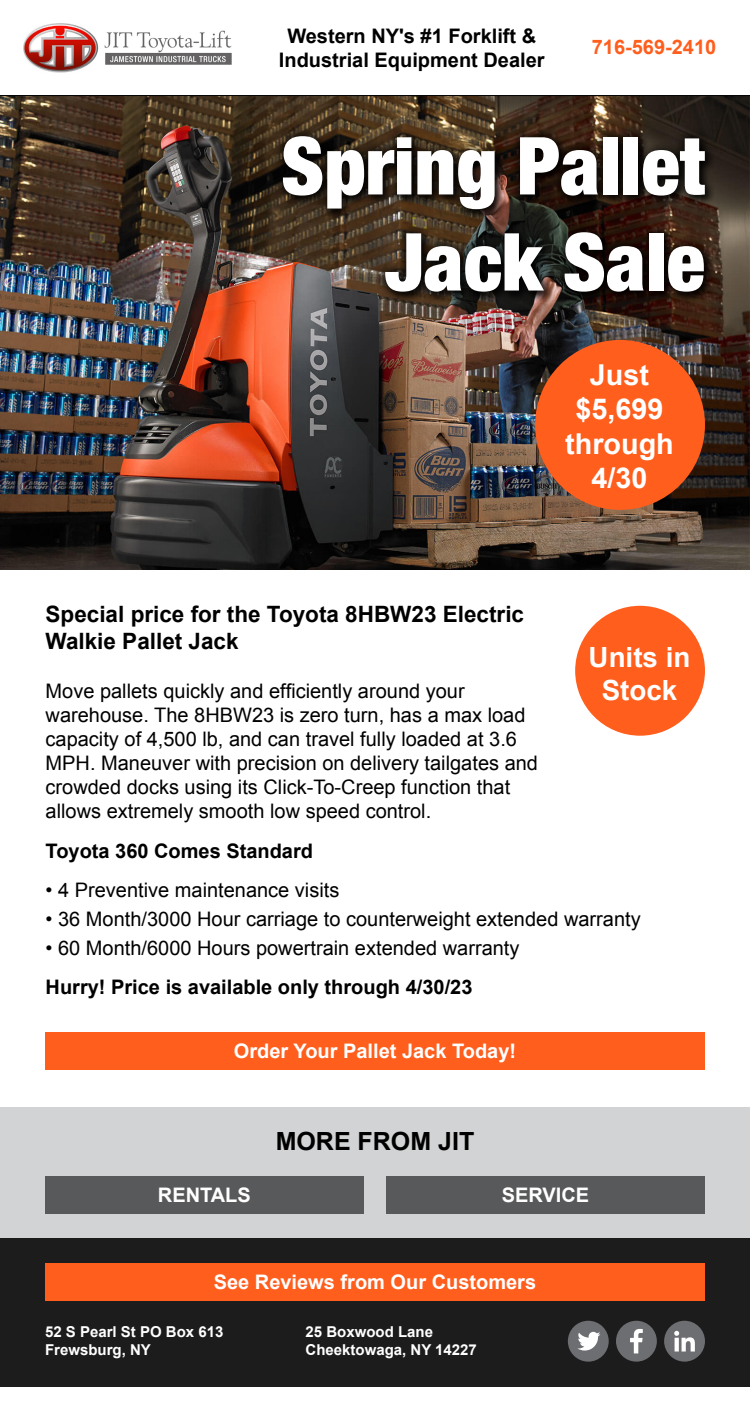
<style>
.page{position:relative;width:750px;height:1403px;background:#fff}
.page>*{position:absolute;margin:0;border:0;box-sizing:border-box;transform-origin:0 0}
.t1{font:900 condensed 80px/96px "Helvetica Neue LT Std";color:#fff;text-align:right}
.t2{font:700 28.75px/34.5px "Arial";color:#fff;text-align:center}
.t3{font:700 27.75px/33.4px "Arial";color:#fff;text-align:center}
.t4{font:700 25px "Arial";color:#000}
.t5{font:700 22.5px/27px "Arial";color:#000}
.t6{font:20px/24px "Arial";color:#000}
.t7{font:700 20px/24px "Arial";color:#000;text-align:center}
.t8{font:700 20px "Arial";color:#fff}
.t9{font:700 20px "Arial";color:#ff5e1d}
.t10{font:700 15px/18px "Arial";color:#fff}
</style>
<div class="page">
<img style="left:0;top:96px;width:750px;height:473px">
<div style="left:272px;top:125px;width:444px;height:177px;background:#000;opacity:.75"></div>
<div style="left:535px;top:340px;width:170px;height:170px;background:#ff5e1d;border-radius:50%"></div>
<div style="left:0;top:1106px;width:750px;height:132px;background:#d1d3d4"></div>
<div style="left:45px;top:1175px;width:319px;height:38px;background:#58595b"></div>
<div style="left:386px;top:1175px;width:319px;height:38px;background:#58595b"></div>
<img style="left:24px;top:24px;width:207px;height:48px">
<hr style="left:0;top:95px;width:750px;height:1px;background:#000">
<div style="left:45px;top:1031px;width:660px;height:38px;background:#ff5e1d"></div>
<div style="left:0;top:1238px;width:750px;height:148px;background:#1c1c1c"></div>
<div style="left:616px;top:1320px;width:41px;height:41px;background:#6d6e71;border-radius:50%"></div>
<svg style="left:630px;top:1328px;width:13px;height:25px"></svg>
<div style="left:568px;top:1320px;width:41px;height:41px;background:#6d6e71;border-radius:50%"></div>
<svg style="left:577px;top:1331px;width:23px;height:19px"></svg>
<div style="left:664px;top:1320px;width:41px;height:41px;background:#6d6e71;border-radius:50%"></div>
<svg style="left:674px;top:1330px;width:21px;height:21px"></svg>
<div style="left:45px;top:1263px;width:660px;height:37px;background:#ff5e1d"></div>
<div style="left:575px;top:605px;width:130px;height:130px;background:#ff5e1d;border-radius:50%"></div>
<p class="t7" style="left:279px;top:25px;width:267px">Western NY's #1 Forklift &amp;<br>Industrial Equipment Dealer</p>
<p class="t9" style="left:592px;top:34px;width:126px">716-569-2410</p>
<h1 class="t1" style="left:281px;top:117px;width:425px">Spring Pallet<br>Jack Sale</h1>
<h2 class="t2" style="left:565px;top:358px;width:110px">Just $5,699 through<br>4/30</h2>
<p class="t5" style="left:46px;top:601px;width:480px">Special price for the Toyota 8HBW23 Electric<br>Walkie Pallet Jack</p>
<p class="t6" style="left:46px;top:679px;width:494px">Move pallets quickly and efficiently around your warehouse. The 8HBW23 is zero turn, has a max load capacity of 4,500 lb, and can travel fully loaded at 3.6<br>MPH. Maneuver with precision on delivery tailgates and crowded docks using its Click-To-Creep function that allows extremely smooth low speed control.</p>
<h3 class="t3" style="left:589px;top:641px;width:103px">Units in<br>Stock</h3>
<p class="t7" style="left:46px;top:839px;width:269px">Toyota 360 Comes Standard</p>
<p class="t6" style="left:46px;top:878px;width:295px">• 4 Preventive maintenance visits</p>
<p class="t6" style="left:46px;top:907px;width:597px">• 36 Month/3000 Hour carriage to counterweight extended warranty</p>
<p class="t6" style="left:46px;top:936px;width:475px">• 60 Month/6000 Hours powertrain extended warranty</p>
<p class="t7" style="left:46px;top:975px;width:428px">Hurry! Price is available only through 4/30/23</p>
<p class="t8" style="left:234px;top:1037px;width:284px">Order Your Pallet Jack Today!</p>
<p class="t4" style="left:276px;top:1124px;width:200px">MORE FROM JIT</p>
<p class="t8" style="left:158px;top:1181px;width:94px">RENTALS</p>
<p class="t8" style="left:502px;top:1181px;width:89px">SERVICE</p>
<p class="t8" style="left:214px;top:1268px;width:324px">See Reviews from Our Customers</p>
<p class="t10" style="left:45px;top:1323px;width:180px">52 S Pearl St PO Box 613<br>Frewsburg, NY</p>
<p class="t10" style="left:306px;top:1323px;width:173px">25 Boxwood Lane<br>Cheektowaga, NY 14227</p>
</div>
